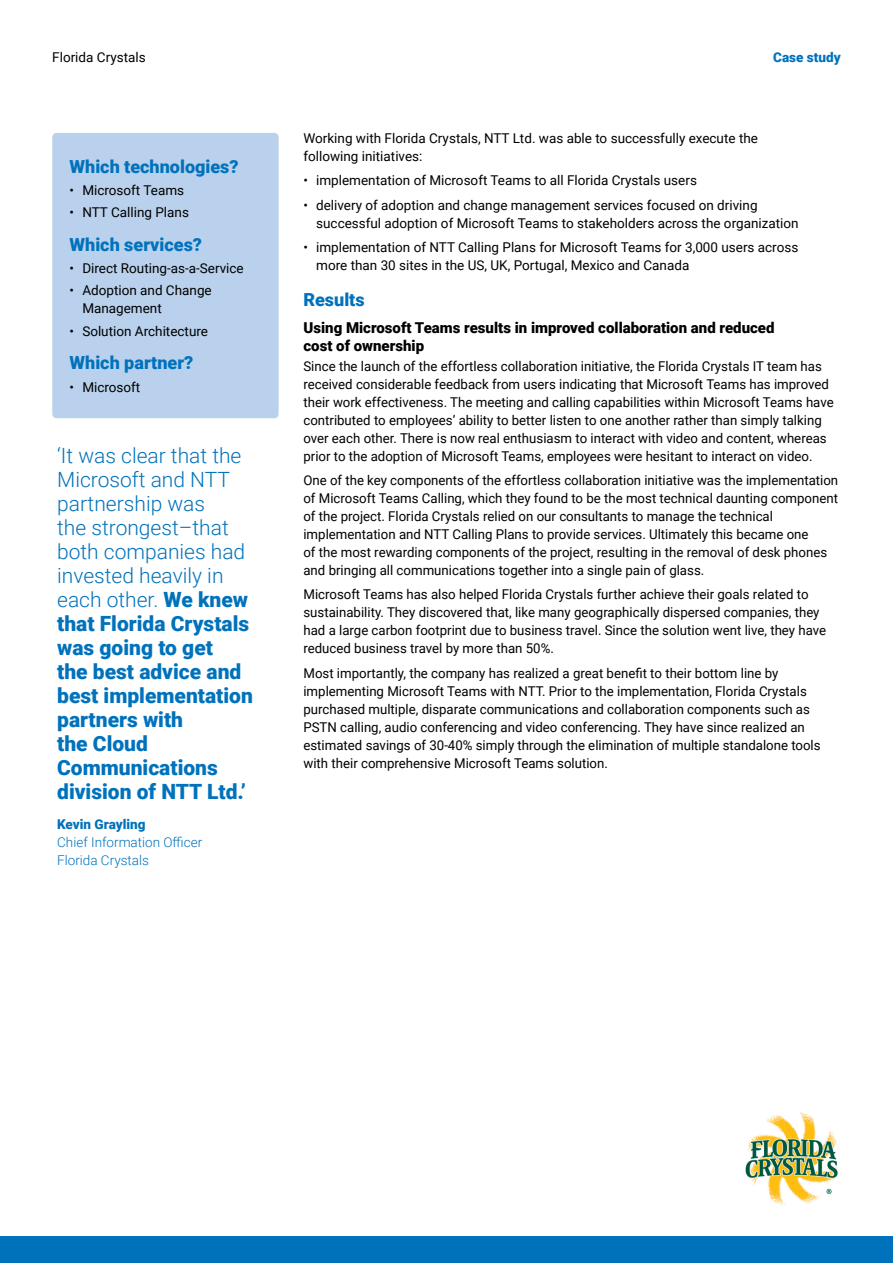
<style>
.page{position:relative;width:893px;height:1263px;background:#fff}
.page>*{position:absolute;margin:0;border:0;box-sizing:border-box;transform-origin:0 0}
.TEXT_QUOTATION{font:900 21px/24px "Roboto";color:#0072bc}
.HEADING_3{font:900 18px "Roboto";color:#0072bc}
.HEADING_4{font:900 15px/18px "Roboto";color:#000}
.BODY_COPY{font:13.5px/18px "Roboto";color:#000}
.BODY_COPY-2{font:300 13.5px/18px "Roboto";color:#0072bc}
.t1{font:900 13.5px "Roboto";color:#0072bc}
.s1{font-weight:300}
.s2{font-weight:900}
</style>
<div class="page">
<div style="left:0;top:1236px;width:893px;height:27px;background:#0072bc"></div>
<div style="left:52px;top:133px;width:227px;height:285px;background:#b9d1ec;border-radius:4px"></div>
<img style="left:745px;top:1112px;width:94px;height:94px">
<p class="BODY_COPY" style="left:52px;top:48px;width:95px">Florida Crystals</p>
<p class="t1" style="left:773px;top:48px;width:69px">Case study</p>
<p class="HEADING_3" style="left:70px;top:154px;width:171px">Which technologies?</p>
<p class="BODY_COPY" style="left:70px;top:181px;width:116px">• Microsoft Teams</p>
<p class="BODY_COPY" style="left:70px;top:203px;width:121px">• NTT Calling Plans</p>
<p class="HEADING_3" style="left:70px;top:232px;width:134px">Which services?</p>
<p class="BODY_COPY" style="left:70px;top:259px;width:176px">• Direct Routing-as-a-Service</p>
<p class="BODY_COPY" style="left:82px;top:281px;width:131px;text-indent:-13px">• Adoption and Change<br>Management</p>
<p class="BODY_COPY" style="left:70px;top:321px;width:140px">• Solution Architecture</p>
<p class="HEADING_3" style="left:70px;top:350px;width:125px">Which partner?</p>
<p class="BODY_COPY" style="left:70px;top:377px;width:72px">• Microsoft</p>
<p class="TEXT_QUOTATION" style="left:57px;top:442px;width:197px"><span class="s1">‘It was clear that the<br>Microsoft and NTT partnership was<br>the strongest–that both companies had invested heavily in each other.</span> We knew that Florida Crystals was going to get<br>the best advice and best implementation partners with<br>the Cloud<br>Communications division of NTT Ltd.’</p>
<p class="BODY_COPY-2" style="left:57px;top:815px;width:147px"><span class="s2">Kevin Grayling<br></span>Chief Information Officer<br>Florida Crystals</p>
<p class="BODY_COPY" style="left:303px;top:129px;width:456px">Working with Florida Crystals, NTT Ltd. was able to successfully execute the following initiatives:</p>
<p class="BODY_COPY" style="left:303px;top:171px;width:395px">• implementation of Microsoft Teams to all Florida Crystals users</p>
<p class="BODY_COPY" style="left:316px;top:195px;width:484px;text-indent:-13px">• delivery of adoption and change management services focused on driving successful adoption of Microsoft Teams to stakeholders across the organization</p>
<p class="BODY_COPY" style="left:316px;top:238px;width:484px;text-indent:-13px">• implementation of NTT Calling Plans for Microsoft Teams for 3,000 users across more than 30 sites in the US, UK, Portugal, Mexico and Canada</p>
<p class="HEADING_3" style="left:303px;top:287px;width:63px">Results</p>
<p class="HEADING_4" style="left:303px;top:318px;width:473px">Using Microsoft Teams results in improved collaboration and reduced cost of ownership</p>
<p class="BODY_COPY" style="left:303px;top:356px;width:532px">Since the launch of the effortless collaboration initiative, the Florida Crystals IT team has received considerable feedback from users indicating that Microsoft Teams has improved their work effectiveness. The meeting and calling capabilities within Microsoft Teams have contributed to employees’ ability to better listen to one another rather than simply talking over each other. There is now real enthusiasm to interact with video and content, whereas prior to the adoption of Microsoft Teams, employees were hesitant to interact on video.</p>
<p class="BODY_COPY" style="left:303px;top:471px;width:536px">One of the key components of the effortless collaboration initiative was the implementation of Microsoft Teams Calling, which they found to be the most technical daunting component of the project. Florida Crystals relied on our consultants to manage the technical implementation and NTT Calling Plans to provide services. Ultimately this became one<br>of the most rewarding components of the project, resulting in the removal of desk phones and bringing all communications together into a single pain of glass.</p>
<p class="BODY_COPY" style="left:303px;top:585px;width:524px">Microsoft Teams has also helped Florida Crystals further achieve their goals related to sustainability. They discovered that, like many geographically dispersed companies, they had a large carbon footprint due to business travel. Since the solution went live, they have reduced business travel by more than 50%.</p>
<p class="BODY_COPY" style="left:303px;top:663px;width:519px">Most importantly, the company has realized a great benefit to their bottom line by implementing Microsoft Teams with NTT. Prior to the implementation, Florida Crystals purchased multiple, disparate communications and collaboration components such as PSTN calling, audio conferencing and video conferencing. They have since realized an estimated savings of 30-40% simply through the elimination of multiple standalone tools with their comprehensive Microsoft Teams solution.</p>
</div>
